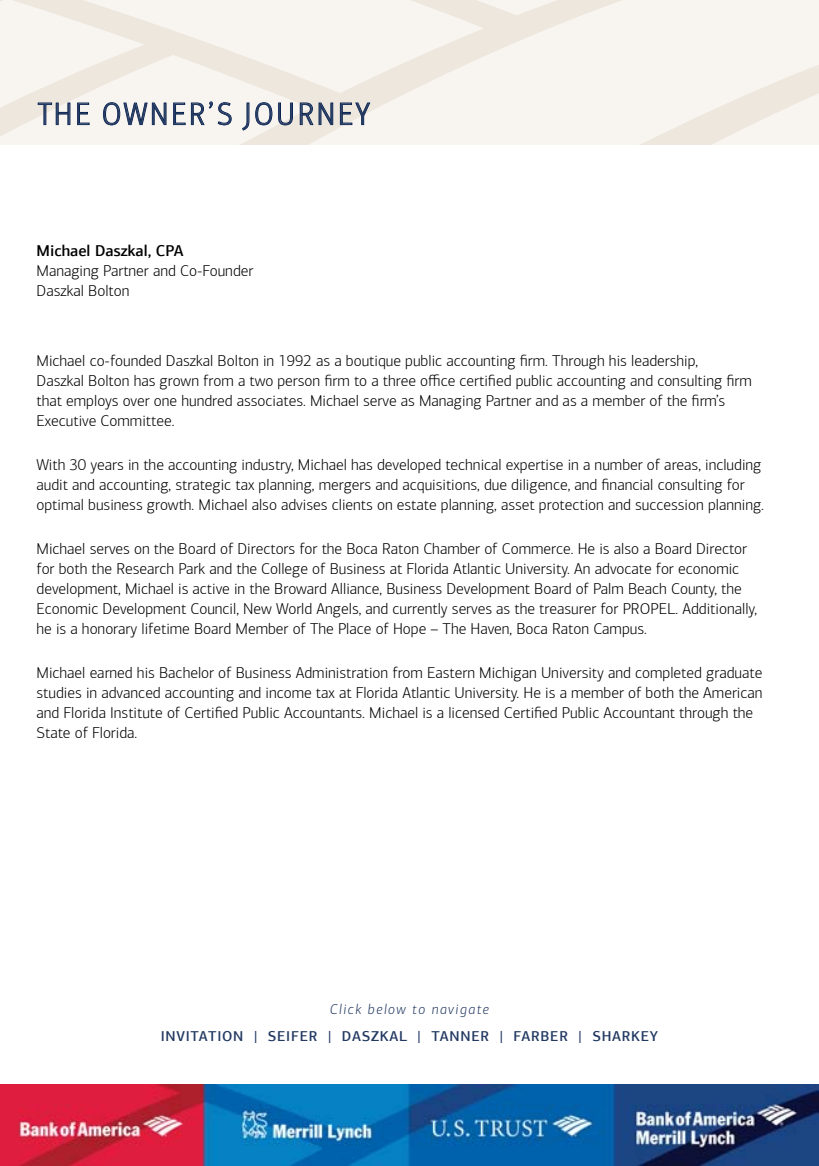
<style>
.page{position:relative;width:819px;height:1166px;background:#fff}
.page>*{position:absolute;margin:0;border:0;box-sizing:border-box;transform-origin:0 0}
.t1{font:300 31.5px "Connections Cond";letter-spacing:.1em;color:#233962}
.t2{font:300 15.75px/20.1px "Connections";color:#000}
.t3{font:500 15.75px "Connections";color:#000}
.t4{font:500 14.35px "Connections";letter-spacing:.05em;color:#233962}
.t5{font:italic 300 14.35px "Connections";letter-spacing:.1em;color:#233962}
</style>
<div class="page">
<svg style="left:0;top:0;width:819px;height:145px;fill:#f8f4f0"></svg>
<svg style="left:37px;top:102px;width:34px;height:23px"></svg>
<svg style="left:77px;top:102px;width:13px;height:23px"></svg>
<svg style="left:103px;top:102px;width:64px;height:24px"></svg>
<svg style="left:173px;top:101px;width:59px;height:25px"></svg>
<svg style="left:242px;top:102px;width:51px;height:29px"></svg>
<svg style="left:299px;top:102px;width:35px;height:24px"></svg>
<svg style="left:340px;top:102px;width:31px;height:23px"></svg>
<img style="left:0;top:1084px;width:819px;height:82px">
<h1 class="t1" style="left:38px;top:97px;width:333px">THE OWNER’s JOURNEY</h1>
<p class="t3" style="left:37px;top:241px;width:149px">MICHAEL DASZKAL, CPA</p>
<p class="t2" style="left:37px;top:261px;width:218px">Managing Partner and Co-Founder<br>Daszkal Bolton</p>
<p class="t2" style="left:37px;top:351px;width:717px">Michael co-founded Daszkal Bolton in 1992 as a boutique public accounting firm. Through his leadership,<br>Daszkal Bolton has grown from a two person firm to a three office certified public accounting and consulting firm that employs over one hundred associates. Michael serve as Managing Partner and as a member of the firm’s Executive Committee.</p>
<p class="t2" style="left:37px;top:455px;width:729px">With 30 years in the accounting industry, Michael has developed technical expertise in a number of areas, including audit and accounting, strategic tax planning, mergers and acquisitions, due diligence, and financial consulting for optimal business growth. Michael also advises clients on estate planning, asset protection and succession planning.</p>
<p class="t2" style="left:37px;top:538px;width:722px">Michael serves on the Board of Directors for the Boca Raton Chamber of Commerce. He is also a Board Director for both the Research Park and the College of Business at Florida Atlantic University. An advocate for economic development, Michael is active in the Broward Alliance, Business Development Board of Palm Beach County, the Economic Development Council, New World Angels, and currently serves as the treasurer for PROPEL. Additionally, he is a honorary lifetime Board Member of The Place of Hope – The Haven, Boca Raton Campus.</p>
<p class="t2" style="left:37px;top:662px;width:728px">Michael earned his Bachelor of Business Administration from Eastern Michigan University and completed graduate studies in advanced accounting and income tax at Florida Atlantic University. He is a member of both the American and Florida Institute of Certified Public Accountants. Michael is a licensed Certified Public Accountant through the State of Florida.</p>
<p class="t5" style="left:330px;top:1001px;width:161px">Click below to navigate</p>
<p class="t4" style="left:161px;top:1027px;width:40px">INVITAT</p>
<p class="t4" style="left:217px;top:1027px;width:83px">ION | SEIFER</p>
<p class="t4" style="left:328px;top:1027px;width:195px">| DASZKAL | TANNER | FAR</p>
<p class="t4" style="left:540px;top:1027px;width:19px">BER</p>
<p class="t4" style="left:578px;top:1027px;width:45px">| SHARKEY</p>
</div>
